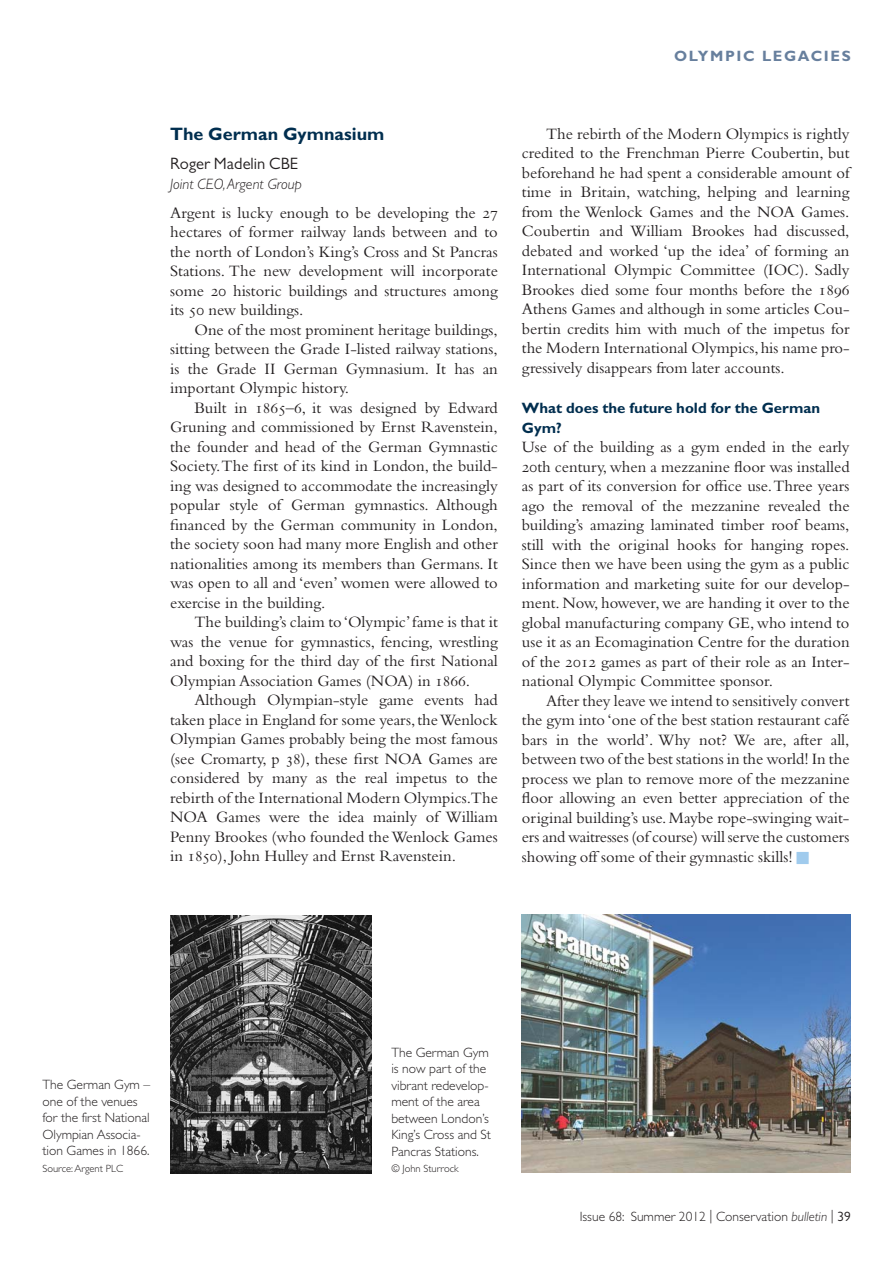
<style>
.page{position:relative;width:893px;height:1263px;background:#fff}
.page>*{position:absolute;margin:0;border:0;box-sizing:border-box;transform-origin:0 0}
.t1{font:700 18px "Gill Sans";color:#002e4f}
.t2{font:16.5px/19.5px "Bembo";color:#231f20;text-align:justify}
.t3{font:16.5px "Gill Sans";color:#231f20}
.t4{font:700 15px/19.5px "Gill Sans";color:#002e4f}
.t5{font:italic 300 15px "Gill Sans";color:#231f20}
.t6{font:700 15px "Gill Sans";letter-spacing:.11em;color:#677f9d}
.t7{font:300 13.5px/16.5px "Gill Sans";color:#231f20}
.t8{font:300 10.5px "Gill Sans";color:#231f20}
.s1{font-family:"Bembo Expert"}
.s2{color:#a0cbed}
.s3{font-style:italic}
.s4{font-weight:400}
</style>
<div class="page">
<img style="left:170px;top:915px;width:201px;height:259px">
<img style="left:522px;top:914px;width:328px;height:259px">
<p class="t6" style="left:674px;top:51px;width:178px">OLYMPIC LEGACIES</p>
<h4 class="t1" style="left:170px;top:128px;width:216px">The German Gymnasium</h4>
<p class="t3" style="left:170px;top:158px;width:129px">Roger Madelin CBE</p>
<p class="t5" style="left:170px;top:178px;width:133px">Joint CEO,Argent Group</p>
<p class="t2" style="left:170px;top:204px;width:329px">Argent is lucky enough to be developing the <span class="s1">27 </span>hectares of former railway lands between and to the north of London’s King’s Cross and St Pancras Stations. The new development will incorporate some <span class="s1">20</span> historic buildings and structures among its <span class="s1">50</span> new buildings.</p>
<p class="t2" style="left:170px;top:321px;width:329px;text-indent:24px">One of the most prominent heritage buildings, sitting between the Grade I-listed railway stations, is the Grade II German Gymnasium. It has an important Olympic history.</p>
<p class="t2" style="left:170px;top:399px;width:329px;text-indent:24px">Built in <span class="s1">1865</span>–<span class="s1">6</span>, it was designed by Edward Gruning and commissioned by Ernst Ravenstein, the founder and head of the German Gymnastic Society.The first of its kind in London, the build&shy;ing was designed to accommodate the increasingly popular style of German gymnastics. Although financed by the German community in London, the society soon had many more English and other nationalities among its members than Germans. It was open to all and ‘even’ women were allowed to exercise in the building.</p>
<p class="t2" style="left:170px;top:614px;width:329px;text-indent:24px">The building’s claim to ‘Olympic’ fame is that it was the venue for gymnastics, fencing, wrestling and boxing for the third day of the first National Olympian Association Games (NOA) in <span class="s1">1866</span>.</p>
<p class="t2" style="left:170px;top:692px;width:329px;text-indent:24px">Although Olympian-style game events had taken place in England for some years, the Wenlock Olympian Games probably being the most famous (see Cromarty, p <span class="s1">38</span>), these first NOA Games are considered by many as the real impetus to the rebirth of the International Modern Olympics.The NOA Games were the idea mainly of William Penny Brookes (who founded the Wenlock Games in <span class="s1">1850</span>), John Hulley and Ernst Ravenstein.</p>
<p class="t2" style="left:522px;top:125px;width:329px;text-indent:24px">The rebirth of the Modern Olympics is rightly credited to the Frenchman Pierre Coubertin, but beforehand he had spent a considerable amount of time in Britain, watching, helping and learning from the Wenlock Games and the NOA Games.<br>Coubertin and William Brookes had discussed, debated and worked ‘up the idea’ of forming an International Olympic Committee (IOC). Sadly Brookes died some four months before the <span class="s1">1896<br></span>Athens Games and although in some articles Cou&shy;bertin credits him with much of the impetus for the Modern International Olympics, his name pro&shy;gressively disappears from later accounts.</p>
<p class="t4" style="left:522px;top:400px;width:300px">What does the future hold for the German<br>Gym?</p>
<p class="t2" style="left:522px;top:439px;width:329px">Use of the building as a gym ended in the early <span class="s1">20</span>th century, when a mezzanine floor was installed as part of its conversion for office use.Three years ago the removal of the mezzanine revealed the building’s amazing laminated timber roof beams, still with the original hooks for hanging ropes.<br>Since then we have been using the gym as a public information and marketing suite for our develop&shy;ment. Now, however, we are handing it over to the global manufacturing company GE, who intend to use it as an Ecomagination Centre for the duration of the <span class="s1">2012</span> games as part of their role as an Inter&shy;national Olympic Committee sponsor.</p>
<p class="t2" style="left:522px;top:692px;width:329px;text-indent:24px">After they leave we intend to sensitively convert the gym into ‘one of the best station restaurant café bars in the world’. Why not? We are, after all, between two of the best stations in the world! In the process we plan to remove more of the mezzanine floor allowing an even better appreciation of the original building’s use. Maybe rope-swinging wait&shy;ers and waitresses (of course) will serve the customers showing off some of their gymnastic skills! <span class="s2">■</span></p>
<p class="t7" style="left:43px;top:1078px;width:109px">The German Gym – one of the venues for the first National<br>Olympian Associa&shy;tion Games in 1866.</p>
<p class="t8" style="left:43px;top:1165px;width:82px">Source: Argent PLC</p>
<p class="t7" style="left:391px;top:1046px;width:101px">The German Gym is now part of the vibrant redevelop&shy;ment of the area between London’s<br>King’s Cross and St<br>Pancras Stations.</p>
<p class="t8" style="left:391px;top:1165px;width:69px">© John Sturrock</p>
<p class="t7" style="left:579px;top:1210px;width:273px">Issue 68: Summer 2012 | Conservation <span class="s3">bulletin</span> | <span class="s4">39</span></p>
</div>
